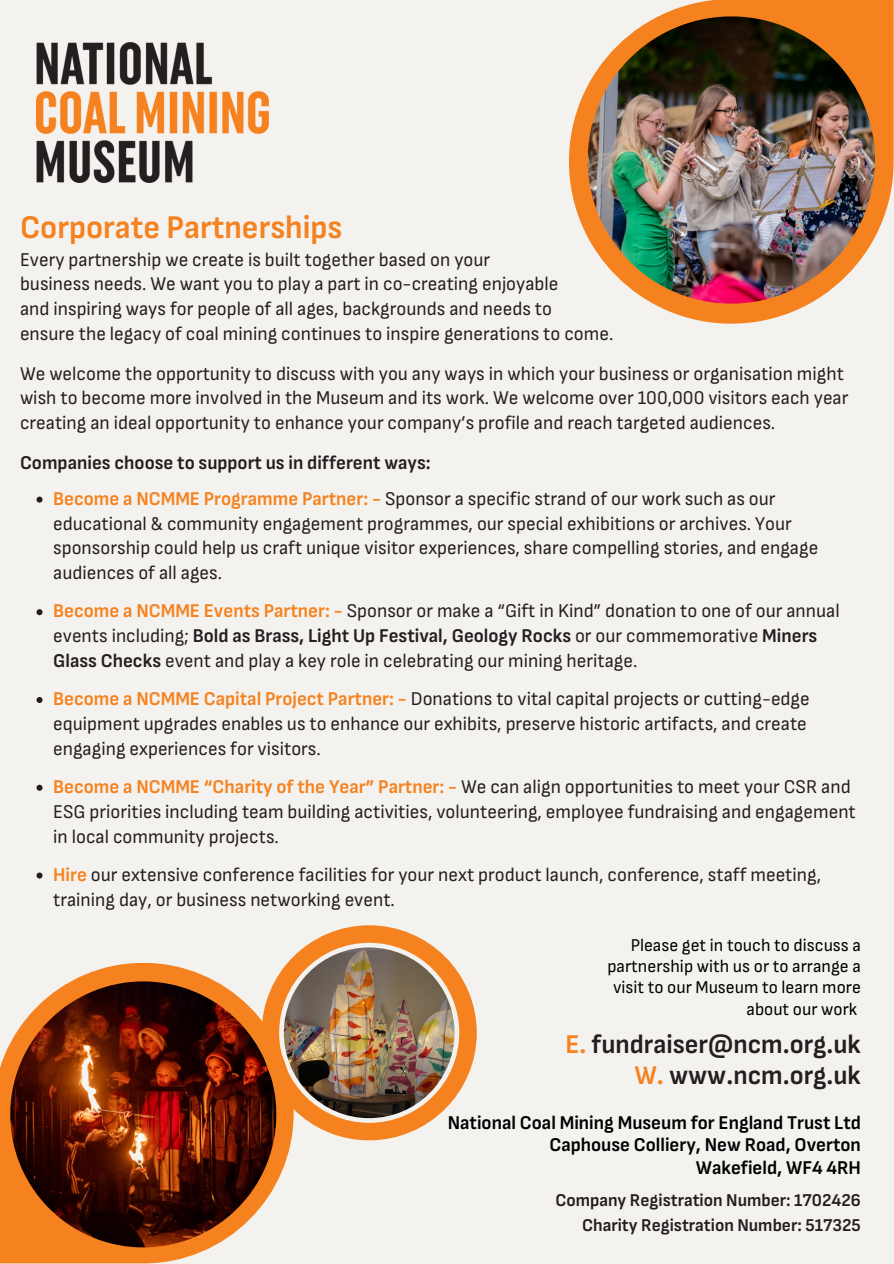
<style>
.page{position:relative;width:894px;height:1264px;background:#fff}
.page>*{position:absolute;margin:0;border:0;box-sizing:border-box;transform-origin:0 0}
.t1{font:700 semi-condensed 33px "Sofia Sans";color:#f5821f}
.t2{font:700 semi-condensed 27px/31.5px "Sofia Sans";color:#231f20;text-align:right}
.t3{font:semi-condensed 19.5px/24.8px "Sofia Sans";color:#231f20}
.t4{font:700 semi-condensed 19.5px/22.5px "Sofia Sans";color:#000;text-align:right}
.t5{font:700 semi-condensed 19.5px "Sofia Sans";color:#231f20}
.t6{font:semi-condensed 18px/21.3px "Sofia Sans";color:#000;text-align:right}
.t7{font:700 semi-condensed 18px/24.8px "Sofia Sans";color:#231f20;text-align:right}
.s1{font-weight:700;color:#f5821f}
.s2{font-weight:700}
.s3{color:#f5821f}
</style>
<div class="page">
<div style="left:0;top:0;width:893px;height:1263px;background:#f4f2ef"></div>
<img style="left:37px;top:42px;width:232px;height:141px">
<svg style="left:569px;top:0;width:324px;height:324px"></svg>
<img style="left:587px;top:16px;width:287px;height:287px">
<svg style="left:0;top:963px;width:292px;height:300px;fill:#f5821f"></svg>
<img style="left:10px;top:981px;width:266px;height:266px">
<svg style="left:37px;top:496px;width:6px;height:6px"></svg>
<svg style="left:37px;top:609px;width:6px;height:6px"></svg>
<svg style="left:37px;top:697px;width:6px;height:6px"></svg>
<svg style="left:37px;top:784px;width:6px;height:6px"></svg>
<svg style="left:37px;top:872px;width:6px;height:6px"></svg>
<img style="left:261px;top:925px;width:215px;height:215px">
<p class="t1" style="left:20px;top:209px;width:324px">Corporate Partnerships</p>
<h1 class="t3" style="left:20px;top:247px;width:471px">Every partnership we create is built together based on your</h1>
<p class="t3" style="left:20px;top:272px;width:540px">business needs. We want you to play a part in co-creating enjoyable</p>
<p class="t3" style="left:20px;top:297px;width:533px">and inspiring ways for people of all ages, backgrounds and needs to</p>
<p class="t3" style="left:20px;top:321px;width:594px">ensure the legacy of coal mining continues to inspire generations to come.</p>
<p class="t3" style="left:20px;top:361px;width:829px">We welcome the opportunity to discuss with you any ways in which your business or organisation might wish to become more involved in the Museum and its work. We welcome over 100,000 visitors each year creating an ideal opportunity to enhance your company’s profile and reach targeted audiences.</p>
<p class="t5" style="left:20px;top:451px;width:412px">Companies choose to support us in different ways:</p>
<h3 class="t3" style="left:53px;top:486px;width:766px"><span class="s1">Become a NCMME Programme Partner: -</span> Sponsor a specific strand of our work such as our educational &amp; community engagement programmes, our special exhibitions or archives. Your sponsorship could help us craft unique visitor experiences, share compelling stories, and engage audiences of all ages.</h3>
<p class="t3" style="left:53px;top:599px;width:787px"><span class="s1">Become a NCMME Events Partner: -</span> Sponsor or make a “Gift in Kind” donation to one of our annual events including; <span class="s2">Bold as Brass, Light Up Festival, Geology Rocks</span> or our commemorative <span class="s2">Miners<br>Glass Checks</span> event and play a key role in celebrating our mining heritage.</p>
<p class="t3" style="left:53px;top:687px;width:758px"><span class="s1">Become a NCMME Capital Project Partner: -</span> Donations to vital capital projects or cutting-edge equipment upgrades enables us to enhance our exhibits, preserve historic artifacts, and create engaging experiences for visitors.</p>
<p class="t3" style="left:53px;top:774px;width:804px"><span class="s1">Become a NCMME “Charity of the Year” Partner: -</span> We can align opportunities to meet your CSR and<br>ESG priorities including team building activities, volunteering, employee fundraising and engagement in local community projects.</p>
<p class="t3" style="left:53px;top:862px;width:769px"><span class="s1">Hire</span> our extensive conference facilities for your next product launch, conference, staff meeting, training day, or business networking event.</p>
<h2 class="t6" style="left:607px;top:934px;width:255px">Please get in touch to discuss a partnership with us or to arrange a visit to our Museum to learn more about our work</h2>
<p class="t2" style="left:565px;top:1029px;width:297px"><span class="s3">E.</span> fundraiser@ncm.org.uk<br><span class="s3">W.</span> www.ncm.org.uk</p>
<h3 class="t4" style="left:447px;top:1111px;width:414px">National Coal Mining Museum for England Trust Ltd<br>Caphouse Colliery, New Road, Overton<br>Wakefield, WF4 4RH</h3>
<p class="t7" style="left:555px;top:1188px;width:307px">Company Registration Number: 1702426<br>Charity Registration Number: 517325</p>
</div>
